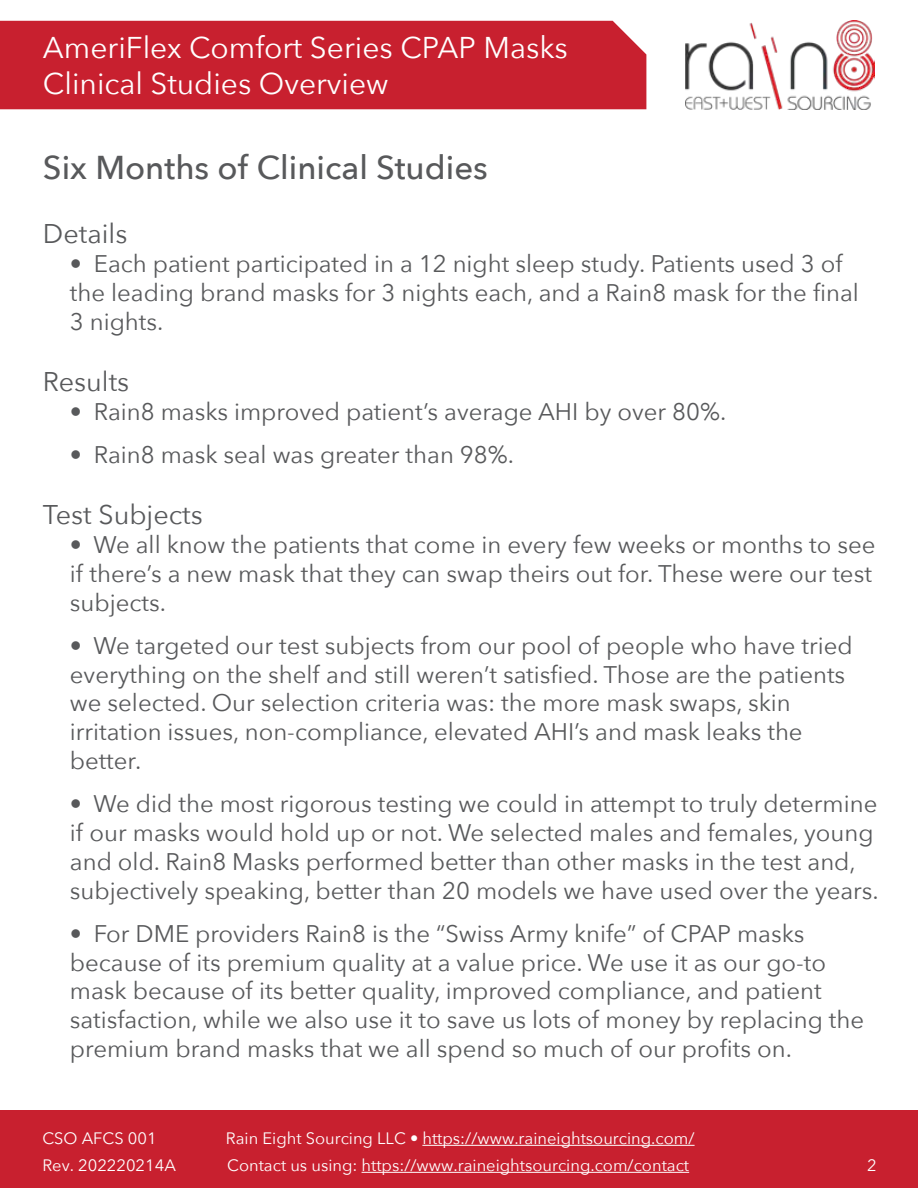
<style>
.page{position:relative;width:918px;height:1188px;background:#fff}
.page>*{position:absolute;margin:0;border:0;box-sizing:border-box;transform-origin:0 0}
.t1{font:500 33px "Avenir Next";color:#58595b}
.t2{font:30px/36px "Avenir Next";color:#fff}
.t3{font:27px "Avenir Next";color:#58595b}
.t4{font:24px/28.8px "Avenir Next";color:#58595b}
.t5{font:16.5px/27px "Avenir Next";color:#fff}
</style>
<div class="page">
<img style="left:685px;top:21px;width:189px;height:88px">
<div style="left:0;top:21px;width:646px;height:88px;background:#c8202f"></div>
<div style="left:0;top:1110px;width:918px;height:78px;background:#c8202f"></div>
<hr style="left:422px;top:1145px;width:273px;height:1px;background:#fff">
<hr style="left:362px;top:1172px;width:327px;height:1px;background:#fff">
<p class="t2" style="left:43px;top:28px;width:526px">AmeriFlex Comfort Series CPAP Masks<br>Clinical Studies Overview</p>
<h1 class="t1" style="left:43px;top:139px;width:446px">Six Months of Clinical Studies</h1>
<p class="t3" style="left:43px;top:211px;width:86px">Details</p>
<p class="t4" style="left:70px;top:248px;width:790px">• Each patient participated in a 12 night sleep study. Patients used 3 of the leading brand masks for 3 nights each, and a Rain8 mask for the final<br>3 nights.</p>
<p class="t3" style="left:43px;top:359px;width:88px">Results</p>
<p class="t4" style="left:70px;top:396px;width:658px">• Rain8 masks improved patient’s average AHI by over 80%.</p>
<p class="t4" style="left:70px;top:439px;width:446px">• Rain8 mask seal was greater than 98%.</p>
<p class="t3" style="left:43px;top:492px;width:161px">Test Subjects</p>
<p class="t4" style="left:70px;top:529px;width:807px">• We all know the patients that come in every few weeks or months to see if there’s a new mask that they can swap theirs out for. These were our test subjects.</p>
<p class="t4" style="left:70px;top:630px;width:784px">• We targeted our test subjects from our pool of people who have tried everything on the shelf and still weren’t satisfied. Those are the patients we selected. Our selection criteria was: the more mask swaps, skin irritation issues, non-compliance, elevated AHI’s and mask leaks the better.</p>
<p class="t4" style="left:70px;top:788px;width:810px">• We did the most rigorous testing we could in attempt to truly determine if our masks would hold up or not. We selected males and females, young and old. Rain8 Masks performed better than other masks in the test and, subjectively speaking, better than 20 models we have used over the years.</p>
<p class="t4" style="left:70px;top:918px;width:796px">• For DME providers Rain8 is the “Swiss Army knife” of CPAP masks because of its premium quality at a value price. We use it as our go-to mask because of its better quality, improved compliance, and patient satisfaction, while we also use it to save us lots of money by replacing the premium brand masks that we all spend so much of our profits on.</p>
<p class="t5" style="left:42px;top:1124px;width:135px">CSO AFCS 001<br>Rev. 202220214A</p>
<p class="t5" style="left:226px;top:1124px;width:470px">Rain Eight Sourcing LLC • https://www.raineightsourcing.com/<br>Contact us using: https://www.raineightsourcing.com/contact</p>
<p class="t5" style="left:867px;top:1151px;width:11px">2</p>
</div>
